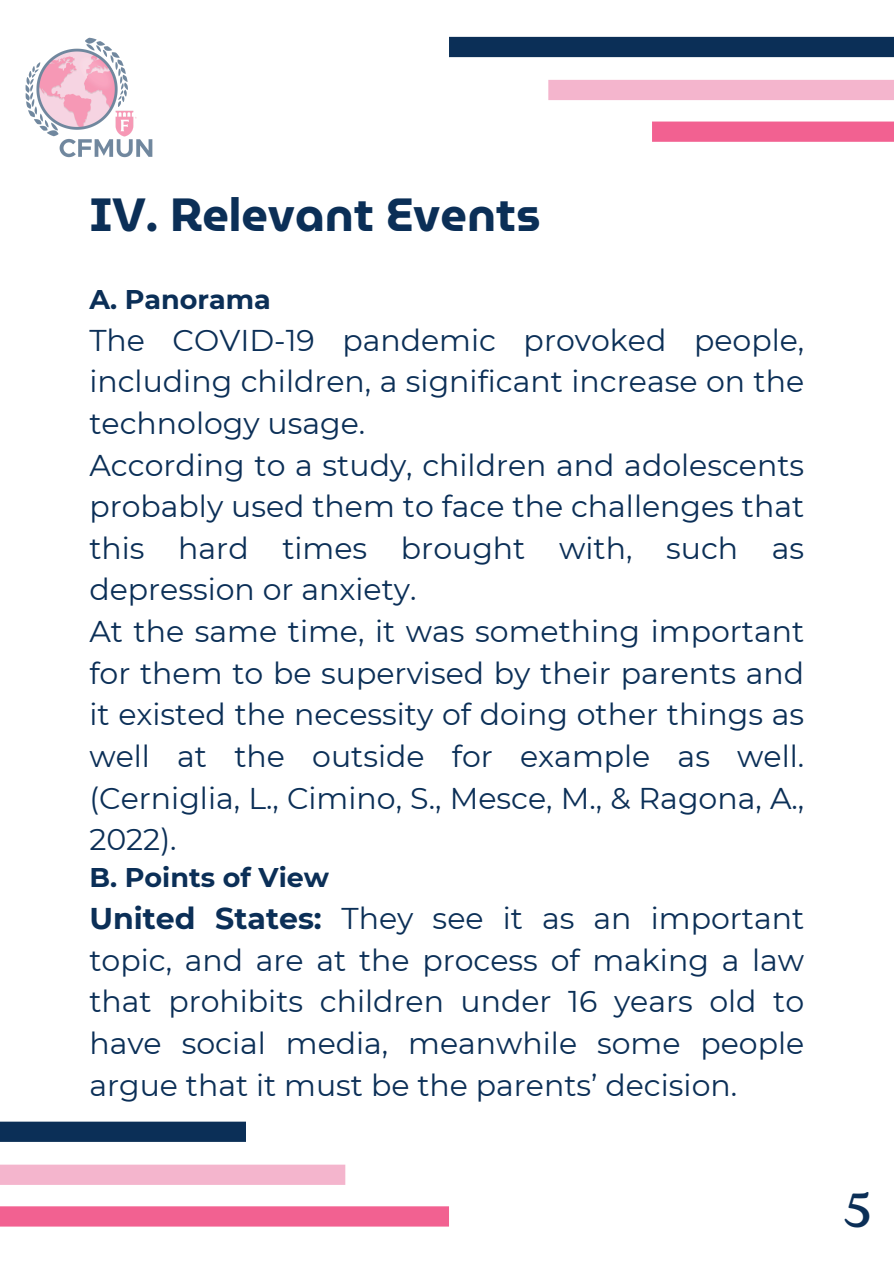
<style>
.page{position:relative;width:894px;height:1264px;background:#fff}
.page>*{position:absolute;margin:0;border:0;box-sizing:border-box;transform-origin:0 0}
.t1{font:47.85px "Roca One";color:#0b2f57}
.t2{font:700 46.5px "Museo Moderno";color:#0b2f57}
.t3{font:30px/41.7px "Montserrat";color:#0b2f57;text-align:justify}
.t4{font:700 27px "Montserrat";color:#0b2f57}
.s1{font-weight:700}
</style>
<div class="page">
<img style="left:25px;top:37px;width:128px;height:121px">
<div style="left:449px;top:37px;width:444px;height:20px;background:#0b2f57"></div>
<div style="left:548px;top:80px;width:345px;height:20px;background:#f4b5cd"></div>
<div style="left:651px;top:121px;width:242px;height:21px;background:#f26191"></div>
<div style="left:0;top:1121px;width:246px;height:20px;background:#0b2f57"></div>
<div style="left:0;top:1164px;width:345px;height:20px;background:#f4b5cd"></div>
<div style="left:0;top:1206px;width:449px;height:20px;background:#f26191"></div>
<p class="t2" style="left:89px;top:178px;width:452px">IV. Relevant Events</p>
<p class="t4" style="left:89px;top:283px;width:183px">A. Panorama</p>
<p class="t3" style="left:89px;top:319px;width:716px">The COVID-19 pandemic provoked people, including children, a significant increase on the technology usage.</p>
<h1 class="t3" style="left:89px;top:444px;width:716px">According to a study, children and adolescents probably used them to face the challenges that this hard times brought with, such as depression or anxiety.</h1>
<p class="t3" style="left:89px;top:610px;width:716px">At the same time, it was something important for them to be supervised by their parents and it existed the necessity of doing other things as well at the outside for example as well. (Cerniglia, L., Cimino, S., Mesce, M., &amp; Ragona, A., 2022).</p>
<p class="t4" style="left:89px;top:861px;width:241px">B. Points of View</p>
<p class="t3" style="left:89px;top:897px;width:716px"><span class="s1">United States:</span> They see it as an important topic, and are at the process of making a law that prohibits children under 16 years old to have social media, meanwhile some people argue that it must be the parents’ decision.</p>
<p class="t1" style="left:843px;top:1182px;width:30px">5</p>
</div>
